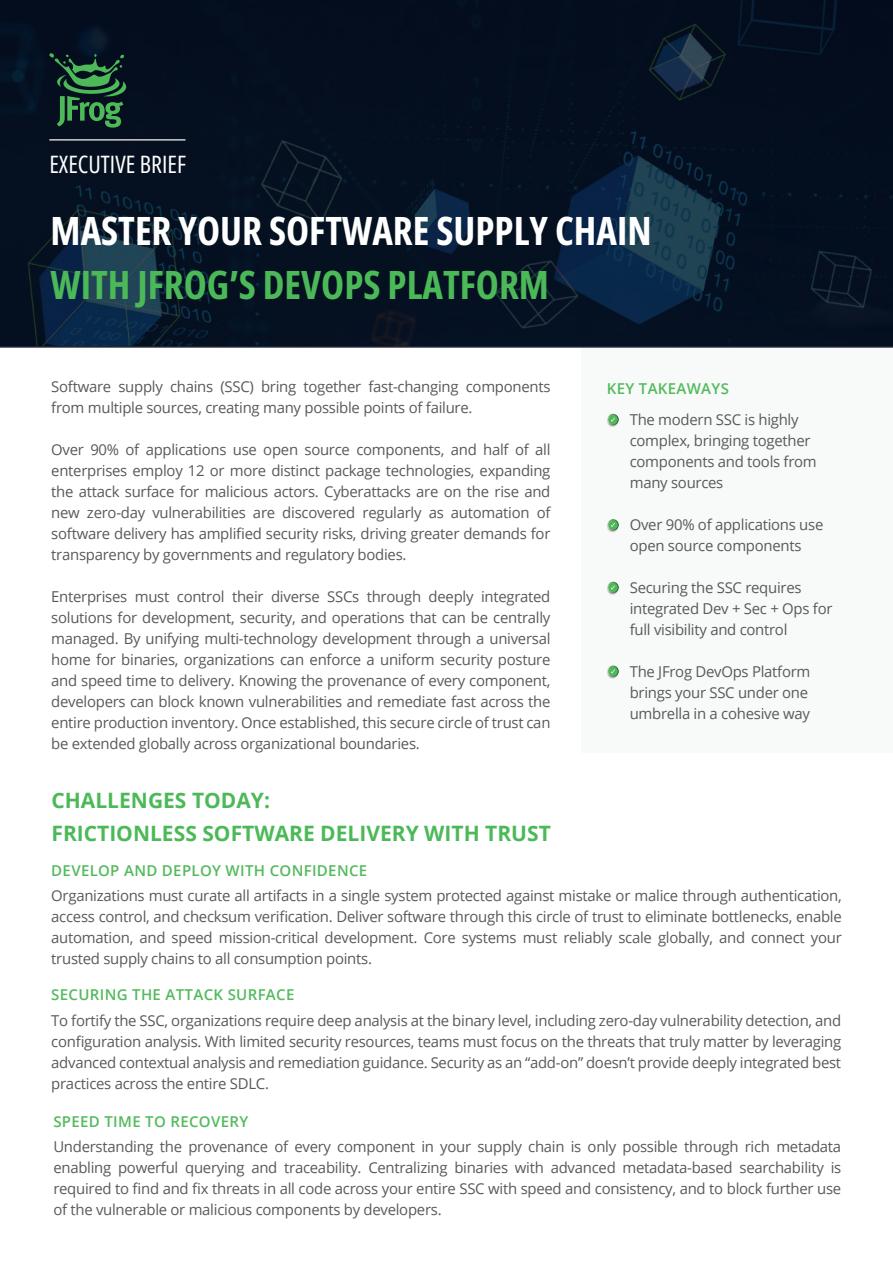
<style>
.page{position:relative;width:893px;height:1263px;background:#fff}
.page>*{position:absolute;margin:0;border:0;box-sizing:border-box;transform-origin:0 0}
.t1{font:700 39px "Open Sans Condensed";color:#fff}
.t2{font:700 39px "Open Sans Condensed";color:#4cb958}
.t3{font:24px "Open Sans Condensed";color:#fff}
.t4{font:700 21.15px/33px "Open Sans";color:#4cb958}
.t5{font:15px/21px "Open Sans";letter-spacing:-.02em;color:#58595b}
.t6{font:600 15px "Open Sans";letter-spacing:.02em;color:#53ba5d}
</style>
<div class="page">
<svg style="left:0;top:0;width:893px;height:348px;background:#061425"></svg>
<svg style="left:49px;top:53px;width:77px;height:75px;background:#1c4732"></svg>
<hr style="left:49px;top:139px;width:136px;height:1px;background:#fff">
<div style="left:581px;top:347px;width:312px;height:405px;background:#f8f9f9"></div>
<div style="left:607px;top:414px;width:12px;height:11px;border:1px solid #fff;border-radius:50%"></div>
<svg style="left:607px;top:415px;width:12px;height:12px"></svg>
<div style="left:607px;top:519px;width:12px;height:11px;border:1px solid #fff;border-radius:50%"></div>
<svg style="left:607px;top:520px;width:12px;height:13px"></svg>
<svg style="left:607px;top:582px;width:12px;height:13px"></svg>
<svg style="left:607px;top:666px;width:12px;height:13px"></svg>
<h2 class="t3" style="left:49px;top:148px;width:138px">EXECUTIVE BRIEF</h2>
<h1 class="t1" style="left:51px;top:204px;width:602px">MASTER YOUR SOFTWARE SUPPLY CHAIN</h1>
<h1 class="t2" style="left:51px;top:258px;width:500px">WITH JFROG’S DEVOPS PLATFORM</h1>
<p class="t5" style="left:51px;top:375px;width:501px">Software supply chains (SSC) bring together fast-changing components from multiple sources, creating many possible points of failure.</p>
<p class="t5" style="left:51px;top:438px;width:501px;text-align:justify">Over 90% of applications use open source components, and half of all enterprises employ 12 or more distinct package technologies, expanding the attack surface for malicious actors. Cyberattacks are on the rise and new zero-day vulnerabilities are discovered regularly as automation of software delivery has amplified security risks, driving greater demands for transparency by governments and regulatory bodies.</p>
<p class="t5" style="left:51px;top:585px;width:501px;text-align:justify">Enterprises must control their diverse SSCs through deeply integrated solutions for development, security, and operations that can be centrally managed. By unifying multi-technology development through a universal home for binaries, organizations can enforce a uniform security posture and speed time to delivery. Knowing the provenance of every component, developers can block known vulnerabilities and remediate fast across the entire production inventory. Once established, this secure circle of trust can be extended globally across organizational boundaries.</p>
<h3 class="t4" style="left:51px;top:783px;width:501px">CHALLENGES TODAY:<br>FRICTIONLESS SOFTWARE DELIVERY WITH TRUST</h3>
<p class="t6" style="left:51px;top:860px;width:317px">DEVELOP AND DEPLOY WITH CONFIDENCE</p>
<p class="t6" style="left:607px;top:378px;width:124px">KEY TAKEAWAYS</p>
<p class="t5" style="left:630px;top:408px;width:189px">The modern SSC is highly complex, bringing together components and tools from many sources</p>
<p class="t5" style="left:630px;top:513px;width:195px">Over 90% of applications use open source components</p>
<p class="t5" style="left:630px;top:576px;width:204px">Securing the SSC requires integrated Dev + Sec + Ops for full visibility and control</p>
<p class="t5" style="left:630px;top:660px;width:182px">The JFrog DevOps Platform brings your SSC under one umbrella in a cohesive way</p>
<p class="t5" style="left:51px;top:885px;width:792px;text-align:justify">Organizations must curate all artifacts in a single system protected against mistake or malice through authentication, access control, and checksum verification. Deliver software through this circle of trust to eliminate bottlenecks, enable automation, and speed mission-critical development. Core systems must reliably scale globally, and connect your trusted supply chains to all consumption points.</p>
<p class="t6" style="left:51px;top:984px;width:245px">SECURING THE ATTACK SURFACE</p>
<p class="t5" style="left:51px;top:1009px;width:791px;text-align:justify">To fortify the SSC, organizations require deep analysis at the binary level, including zero-day vulnerability detection, and configuration analysis. With limited security resources, teams must focus on the threats that truly matter by leveraging advanced contextual analysis and remediation guidance. Security as an “add-on” doesn’t provide deeply integrated best practices across the entire SDLC.</p>
<p class="t6" style="left:53px;top:1111px;width:196px">SPEED TIME TO RECOVERY</p>
<p class="t5" style="left:53px;top:1136px;width:789px;text-align:justify">Understanding the provenance of every component in your supply chain is only possible through rich metadata enabling powerful querying and traceability. Centralizing binaries with advanced metadata-based searchability is required to find and fix threats in all code across your entire SSC with speed and consistency, and to block further use of the vulnerable or malicious components by developers.</p>
</div>
